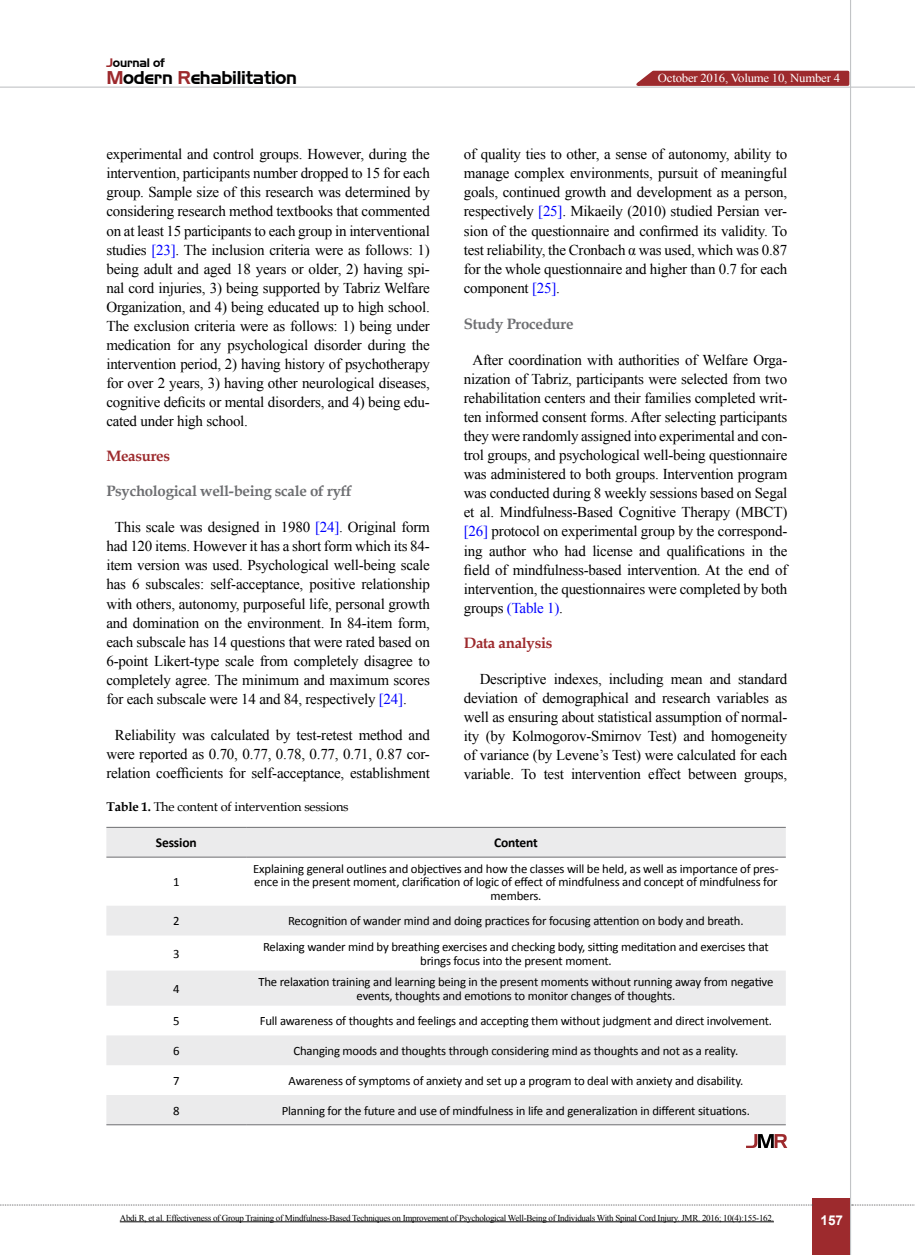
<style>
.page{position:relative;width:915px;height:1255px;background:#fff}
.page>*{position:absolute;margin:0;border:0;box-sizing:border-box;transform-origin:0 0}
.t1{font:18px "Aero Regular SWFTE";letter-spacing:-.015em;color:#000}
.t2{font:15px/19px "Times New Roman";letter-spacing:-.015em;color:#000;text-align:justify}
.t3{font:700 15px "Book Antiqua";letter-spacing:-.02em;color:#6d6e71}
.t4{font:700 15px "Book Antiqua";letter-spacing:-.02em;color:#9d2a2d}
.t5{font:700 13.5px "Calibri";letter-spacing:-.01em;color:#000}
.t6{font:700 13.5px "Arial";color:#fff}
.t7{font:12.75px/13.5px "Calibri";letter-spacing:-.015em;color:#000;text-align:center}
.t8{font:12.75px "Book Antiqua";letter-spacing:-.015em;color:#000}
.t9{font:12.15px "Times New Roman";letter-spacing:-.015em;color:#fff;scale:1.05 1}
.t10{font:12px "Aero Regular SWFTE";letter-spacing:-.015em;color:#000}
.t11{font:9px "Times New Roman";letter-spacing:-.03em;color:#000}
.s1{color:#9d2a2d}
.s2{color:#00f}
.s3{font-weight:700}
</style>
<div class="page">
<div style="left:812px;top:1198px;width:38px;height:56px;background:#9d2a2d"></div>
<hr style="left:849px;top:0;width:1px;height:1254px;background:#c2c4c6">
<hr style="left:0;top:87px;width:914px;height:1px;background:#c2c4c6">
<svg style="left:0;top:1204px;width:812px;height:1px"></svg>
<svg style="left:851px;top:1204px;width:64px;height:1px"></svg>
<hr style="left:120px;top:1221px;width:653px;height:1px;background:#000">
<svg style="left:106px;top:828px;width:679px;height:296px;fill:#ebebec"></svg>
<hr style="left:106px;top:827px;width:140px;height:1px;background:#6d6e71">
<hr style="left:246px;top:827px;width:539px;height:1px;background:#6d6e71">
<hr style="left:106px;top:856px;width:140px;height:1px;background:#6d6e71">
<hr style="left:246px;top:856px;width:539px;height:1px;background:#6d6e71">
<hr style="left:106px;top:1124px;width:140px;height:1px;background:#6d6e71">
<hr style="left:246px;top:1124px;width:539px;height:1px;background:#6d6e71">
<svg style="left:746px;top:1134px;width:41px;height:13px"></svg>
<svg style="left:629px;top:69px;width:221px;height:18px;background:#b05658"></svg>
<p class="t10" style="left:106px;top:55px;width:60px"><span class="s1">J</span>ournal of</p>
<p class="t1" style="left:106px;top:67px;width:192px"><span class="s1">M</span>odern <span class="s1">R</span>ehabilitation</p>
<p class="t2" style="left:106px;top:144px;width:325px">experimental and control groups. However, during the intervention, participants number dropped to 15 for each group. Sample size of this research was determined by considering research method textbooks that commented on at least 15 participants to each group in interventional studies <span class="s2">[23]</span>. The inclusion criteria were as follows: 1) being adult and aged 18 years or older, 2) having spi&shy;nal cord injuries, 3) being supported by Tabriz Welfare Organization, and 4) being educated up to high school.<br>The exclusion criteria were as follows: 1) being under medication for any psychological disorder during the intervention period, 2) having history of psychotherapy for over 2 years, 3) having other neurological diseases, cognitive deficits or mental disorders, and 4) being edu&shy;cated under high school.</p>
<p class="t4" style="left:106px;top:446px;width:65px">Measures</p>
<p class="t3" style="left:106px;top:481px;width:247px">Psychological well-being scale of ryff</p>
<p class="t2" style="left:106px;top:517px;width:325px;text-indent:9px">This scale was designed in 1980 <span class="s2">[24]</span>. Original form had 120 items. However it has a short form which its 84- item version was used. Psychological well-being scale has 6 subscales: self-acceptance, positive relationship with others, autonomy, purposeful life, personal growth and domination on the environment. In 84-item form, each subscale has 14 questions that were rated based on 6-point Likert-type scale from completely disagree to completely agree. The minimum and maximum scores for each subscale were 14 and 84, respectively <span class="s2">[24]</span>.</p>
<p class="t2" style="left:106px;top:725px;width:325px;text-align:center">Reliability was calculated by test-retest method and were reported as 0.70, 0.77, 0.78, 0.77, 0.71, 0.87 cor&shy;relation coefficients for self-acceptance, establishment</p>
<p class="t9" style="left:657px;top:70px;width:175px">October 2016, Volume 10, Number 4</p>
<p class="t2" style="left:463px;top:144px;width:325px">of quality ties to other, a sense of autonomy, ability to manage complex environments, pursuit of meaningful goals, continued growth and development as a person, respectively <span class="s2">[25]</span>. Mikaeily (2010) studied Persian ver&shy;sion of the questionnaire and confirmed its validity. To test reliability, the Cronbach α was used, which was 0.87 for the whole questionnaire and higher than 0.7 for each component <span class="s2">[25]</span>.</p>
<p class="t3" style="left:463px;top:313px;width:111px">Study Procedure</p>
<p class="t2" style="left:463px;top:350px;width:325px;text-indent:9px">After coordination with authorities of Welfare Orga&shy;nization of Tabriz, participants were selected from two rehabilitation centers and their families completed writ&shy;ten informed consent forms. After selecting participants they were randomly assigned into experimental and con&shy;trol groups, and psychological well-being questionnaire was administered to both groups. Intervention program was conducted during 8 weekly sessions based on Segal et al. Mindfulness-Based Cognitive Therapy (MBCT) <span class="s2">[26]</span> protocol on experimental group by the correspond&shy;ing author who had license and qualifications in the field of mindfulness-based intervention. At the end of intervention, the questionnaires were completed by both groups <span class="s2">(Table 1)</span>.</p>
<p class="t4" style="left:463px;top:632px;width:90px">Data analysis</p>
<p class="t2" style="left:463px;top:669px;width:325px;text-indent:16px">Descriptive indexes, including mean and standard deviation of demographical and research variables as well as ensuring about statistical assumption of normal&shy;ity (by Kolmogorov-Smirnov Test) and homogeneity of variance (by Levene’s Test) were calculated for each variable. To test intervention effect between groups,</p>
<p class="t8" style="left:106px;top:798px;width:244px"><span class="s3">Table 1.</span> The content of intervention sessions</p>
<p class="t5" style="left:156px;top:834px;width:42px">Session</p>
<p class="t5" style="left:494px;top:834px;width:45px">Content</p>
<p class="t7" style="left:173px;top:875px;width:8px">1</p>
<p class="t7" style="left:253px;top:861px;width:526px">Explaining general outlines and objectives and how the classes will be held, as well as importance of pres&shy;ence in the present moment, clarification of logic of effect of mindfulness and concept of mindfulness for members.</p>
<p class="t7" style="left:173px;top:914px;width:8px">2</p>
<p class="t7" style="left:288px;top:914px;width:457px">Recognition of wander mind and doing practices for focusing attention on body and breath.</p>
<p class="t7" style="left:173px;top:946px;width:8px">3</p>
<p class="t7" style="left:263px;top:940px;width:507px">Relaxing wander mind by breathing exercises and checking body, sitting meditation and exercises that brings focus into the present moment.</p>
<p class="t7" style="left:173px;top:981px;width:8px">4</p>
<p class="t7" style="left:258px;top:975px;width:516px">The relaxation training and learning being in the present moments without running away from negative events, thoughts and emotions to monitor changes of thoughts.</p>
<p class="t7" style="left:173px;top:1014px;width:8px">5</p>
<p class="t7" style="left:259px;top:1014px;width:513px">Full awareness of thoughts and feelings and accepting them without judgment and direct involvement.</p>
<p class="t7" style="left:173px;top:1044px;width:8px">6</p>
<p class="t7" style="left:293px;top:1044px;width:446px">Changing moods and thoughts through considering mind as thoughts and not as a reality.</p>
<p class="t7" style="left:173px;top:1073px;width:8px">7</p>
<p class="t7" style="left:288px;top:1073px;width:456px">Awareness of symptoms of anxiety and set up a program to deal with anxiety and disability.</p>
<p class="t7" style="left:173px;top:1103px;width:8px">8</p>
<p class="t7" style="left:282px;top:1103px;width:469px">Planning for the future and use of mindfulness in life and generalization in different situations.</p>
<p class="t11" style="left:120px;top:1211px;width:655px">Abdi R, et al. Effectiveness of Group Training of Mindfulness-Based Techniques on Improvement of Psychological Well-Being of Individuals With Spinal Cord Injury. JMR. 2016; 10(4):155-162.</p>
<p class="t6" style="left:820px;top:1210px;width:24px">157</p>
</div>
